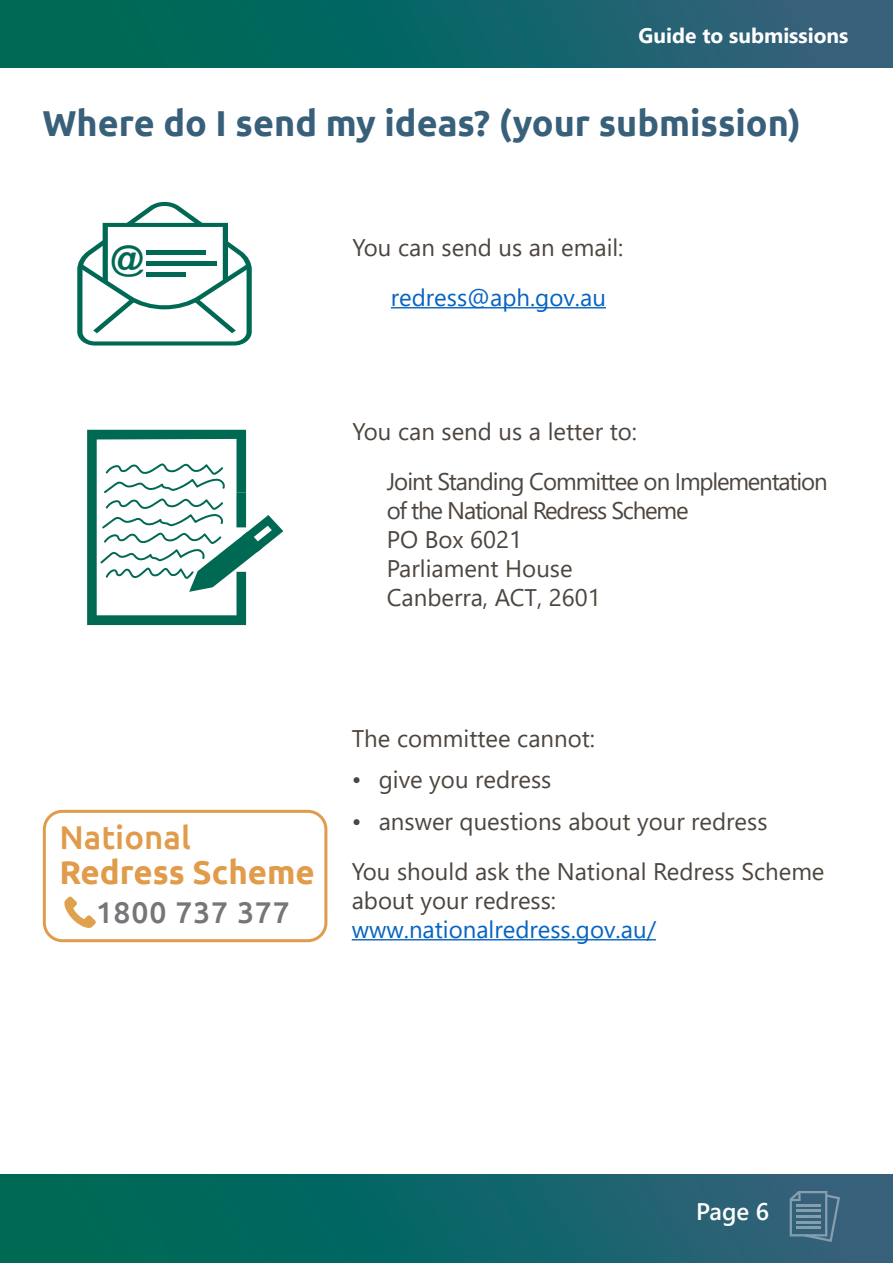
<style>
.page{position:relative;width:893px;height:1263px;background:#fff}
.page>*{position:absolute;margin:0;border:0;box-sizing:border-box;transform-origin:0 0}
.Heading_2{font:700 36px "Ubuntu";color:#38607a}
.t1{font:33.75px "Arial Rounded MT Bold";color:#006954}
.t2{font:700 33px "Ubuntu";color:#e09c4a}
.t3{font:500 33px "Ubuntu";color:#e09c4a}
.t4{font:500 30px "Ubuntu";letter-spacing:.03em;color:#757679}
.t5{font:24px/28.8px "Segoe UI";color:#4d453f}
.t6{font:24px/28.8px "Segoe UI";letter-spacing:-.04em;color:#4d453f}
.t7{font:24px "Segoe UI";color:#0563c1}
.t8{font:600 24px "Segoe UI";color:#fff}
.t9{font:700 21px "Segoe UI";color:#fff}
.s1{color:#0563c1}
</style>
<div class="page">
<div style="left:0;top:0;width:893px;height:67px;background:linear-gradient(to right,#006a50,#34607e)"></div>
<div style="left:0;top:1174px;width:893px;height:89px;background:linear-gradient(to right,#006a52,#33607d)"></div>
<svg style="left:790px;top:1191px;width:50px;height:51px;background:#4c7288"></svg>
<hr style="left:796px;top:1204px;width:24px;height:2px;background:#fff">
<hr style="left:796px;top:1210px;width:24px;height:2px;background:#fff">
<hr style="left:796px;top:1215px;width:24px;height:2px;background:#fff">
<hr style="left:796px;top:1221px;width:24px;height:2px;background:#fff">
<hr style="left:796px;top:1227px;width:24px;height:2px;background:#fff">
<hr style="left:391px;top:307px;width:215px;height:1px;background:#0563c1">
<hr style="left:352px;top:939px;width:304px;height:1px;background:#0563c1">
<svg style="left:87px;top:430px;width:196px;height:195px"></svg>
<div style="left:236px;top:492px;width:10px;height:35px;background:#006954"></div>
<svg style="left:77px;top:202px;width:175px;height:143px"></svg>
<svg style="left:64px;top:896px;width:32px;height:32px"></svg>
<div style="left:43px;top:810px;width:284px;height:132px;border:3px solid #e09c4a;border-radius:18px"></div>
<p class="t9" style="left:639px;top:16px;width:211px">Guide to submissions</p>
<p class="Heading_2" style="left:43px;top:101px;width:760px">Where do I send my ideas? (your submission)</p>
<p class="t1" style="left:111px;top:238px;width:35px">@</p>
<p class="t5" style="left:353px;top:231px;width:272px">You can send us an email:</p>
<p class="t7" style="left:391px;top:274px;width:217px">redress@aph.gov.au</p>
<p class="t5" style="left:353px;top:415px;width:286px">You can send us a letter to:</p>
<p class="t6" style="left:387px;top:465px;width:442px">Joint Standing Committee on Implementation of the National Redress Scheme<br>PO Box 6021<br>Parliament House<br>Canberra, ACT, 2601</p>
<p class="t3" style="left:59px;top:816px;width:133px">National</p>
<p class="t2" style="left:59px;top:852px;width:257px">Redress Scheme</p>
<p class="t4" style="left:96px;top:894px;width:196px">1800 737 377</p>
<p class="t5" style="left:352px;top:722px;width:245px">The committee cannot:</p>
<p class="t5" style="left:352px;top:763px;width:201px">• give you redress</p>
<p class="t5" style="left:352px;top:805px;width:417px">• answer questions about your redress</p>
<p class="t5" style="left:352px;top:855px;width:474px">You should ask the National Redress Scheme about your redress: <span class="s1">www.nationalredress.gov.au/</span></p>
<p class="t8" style="left:696px;top:1189px;width:75px">Page 6</p>
</div>
